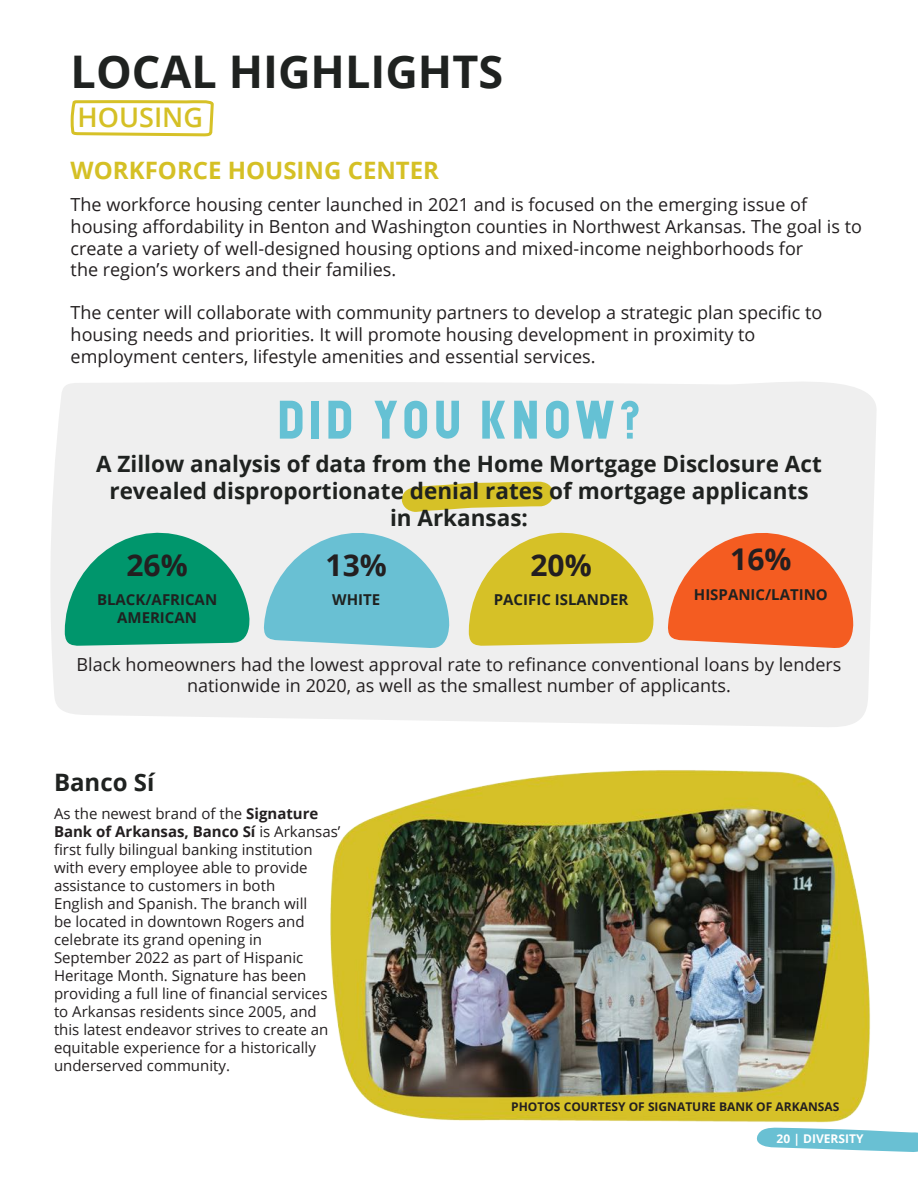
<style>
.page{position:relative;width:918px;height:1188px;background:#fff}
.page>*{position:absolute;margin:0;border:0;box-sizing:border-box;transform-origin:0 0}
.t1{font:54px "PDU";letter-spacing:.1em;color:#65c1d4}
.t2{font:700 45px "Open Sans";color:#1f2220}
.t3{font:700 30px "Open Sans";color:#231f20}
.t4{font:600 27px "Open Sans";color:#d5c025}
.t5{font:700 24px "Open Sans";color:#d5c025}
.t6{font:700 24px "Open Sans";color:#1f2220}
.t7{font:700 22.5px/27px "Open Sans";color:#1f2220;text-align:center}
.t8{font:18px/21.6px "Open Sans";color:#231f20}
.t9{font:15px/18px "Open Sans";color:#231f20}
.t10{font:700 15px/18px "Open Sans";color:#1f2220;text-align:center}
.t11{font:700 12px "Open Sans";color:#231f20}
.t12{font:700 12px "Open Sans";color:#fff}
.s1{font-weight:700}
</style>
<div class="page">
<div style="left:51px;top:382px;width:825px;height:345px;background:#efefef"></div>
<svg style="left:70px;top:100px;width:144px;height:37px"></svg>
<svg style="left:65px;top:517px;width:185px;height:129px"></svg>
<svg style="left:264px;top:482px;width:390px;height:166px"></svg>
<svg style="left:668px;top:515px;width:186px;height:133px"></svg>
<img style="left:330px;top:770px;width:541px;height:358px">
<svg style="left:756px;top:1128px;width:162px;height:24px"></svg>
<h2 class="t2" style="left:71px;top:40px;width:434px">LOCAL HIGHLIGHTS</h2>
<h3 class="t4" style="left:78px;top:99px;width:127px">HOUSING</h3>
<h3 class="t5" style="left:71px;top:153px;width:370px">WORKFORCE HOUSING CENTER</h3>
<p class="t8" style="left:71px;top:194px;width:793px">The workforce housing center launched in 2021 and is focused on the emerging issue of housing affordability in Benton and Washington counties in Northwest Arkansas. The goal is to create a variety of well-designed housing options and mixed-income neighborhoods for<br>the region’s workers and their families.</p>
<p class="t8" style="left:71px;top:302px;width:753px">The center will collaborate with community partners to develop a strategic plan specific to housing needs and priorities. It will promote housing development in proximity to employment centers, lifestyle amenities and essential services.</p>
<h1 class="t1" style="left:278px;top:382px;width:364px">DID YOU KNOW?</h1>
<p class="t7" style="left:96px;top:449px;width:727px">A Zillow analysis of data from the Home Mortgage Disclosure Act revealed disproportionate denial rates of mortgage applicants in Arkansas:</p>
<h3 class="t3" style="left:126px;top:543px;width:63px">26%</h3>
<p class="t10" style="left:97px;top:591px;width:122px">BLACK/AFRICAN<br>AMERICAN</p>
<h3 class="t3" style="left:326px;top:543px;width:63px">13%</h3>
<p class="t10" style="left:332px;top:591px;width:50px">WHITE</p>
<h3 class="t3" style="left:531px;top:543px;width:63px">20%</h3>
<p class="t10" style="left:494px;top:591px;width:136px">PACIFIC ISLANDER</p>
<h3 class="t3" style="left:730px;top:538px;width:63px">16%</h3>
<p class="t10" style="left:694px;top:586px;width:135px">HISPANIC/LATINO</p>
<p class="t8" style="left:77px;top:653px;width:766px;text-align:center">Black homeowners had the lowest approval rate to refinance conventional loans by lenders nationwide in 2020, as well as the smallest number of applicants.</p>
<h3 class="t6" style="left:54px;top:765px;width:102px">Banco Sí</h3>
<p class="t9" style="left:54px;top:805px;width:288px">As the newest brand of the <span class="s1">Signature Bank of Arkansas, Banco Sí</span> is Arkansas’ first fully bilingual banking institution with every employee able to provide assistance to customers in both<br>English and Spanish. The branch will<br>be located in downtown Rogers and celebrate its grand opening in September 2022 as part of Hispanic Heritage Month. Signature has been providing a full line of financial services to Arkansas residents since 2005, and this latest endeavor strives to create an equitable experience for a historically underserved community.</p>
<p class="t11" style="left:511px;top:1098px;width:330px">PHOTOS COURTESY OF SIGNATURE BANK OF ARKANSAS</p>
<p class="t12" style="left:777px;top:1130px;width:88px">20 | DIVERSITY</p>
</div>
